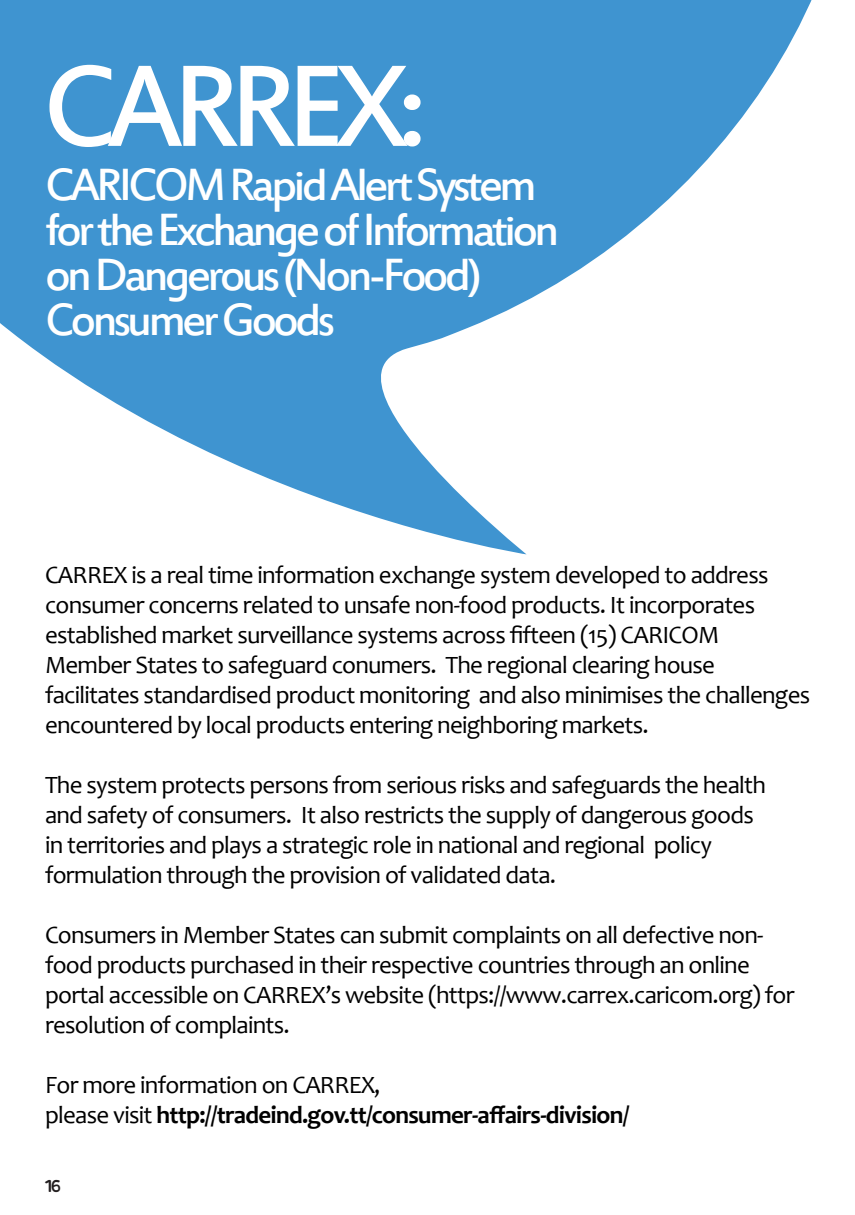
<style>
.page{position:relative;width:855px;height:1215px;background:#fff}
.page>*{position:absolute;margin:0;border:0;box-sizing:border-box;transform-origin:0 0}
.t1{font:126.75px "Estrangelo Edessa";letter-spacing:-.08em;color:#fff}
.t2{font:50px/45px "Estrangelo Edessa";letter-spacing:-.08em;color:#fff}
.t3{font:25px/30px "Candara";letter-spacing:-.03em;color:#000}
.t4{font:700 25px/30px "Candara";letter-spacing:-.03em;color:#000}
.t5{font:17.5px "Cloud World";color:#231f20}
.s1{font-weight:400}
</style>
<div class="page">
<svg style="left:0;top:0;width:812px;height:554px;fill:#3f94d0"></svg>
<h1 class="t1" style="left:42px;top:44px;width:385px">CARREX:</h1>
<h2 class="t2" style="left:45px;top:166px;width:516px">CARICOM Rapid Alert System for the Exchange of Information on Dangerous (Non-Food)<br>Consumer Goods</h2>
<p class="t3" style="left:45px;top:560px;width:767px">CARREX is a real time information exchange system developed to address consumer concerns related to unsafe non-food products. It incorporates established market surveillance systems across fifteen (15) CARICOM Member States to safeguard conumers. The regional clearing house facilitates standardised product monitoring and also minimises the challenges encountered by local products entering neighboring markets.</p>
<p class="t3" style="left:45px;top:770px;width:722px">The system protects persons from serious risks and safeguards the health and safety of consumers. It also restricts the supply of dangerous goods in territories and plays a strategic role in national and regional policy formulation through the provision of validated data.</p>
<p class="t3" style="left:45px;top:920px;width:751px">Consumers in Member States can submit complaints on all defective non&shy;food products purchased in their respective countries through an online portal accessible on CARREX’s website (https://www.carrex.caricom.org) for resolution of complaints.</p>
<p class="t4" style="left:45px;top:1070px;width:586px"><span class="s1">For more information on CARREX,<br>please visit</span> http://tradeind.gov.tt/consumer-affairs-division/</p>
<p class="t5" style="left:45px;top:1173px;width:17px">16</p>
</div>
